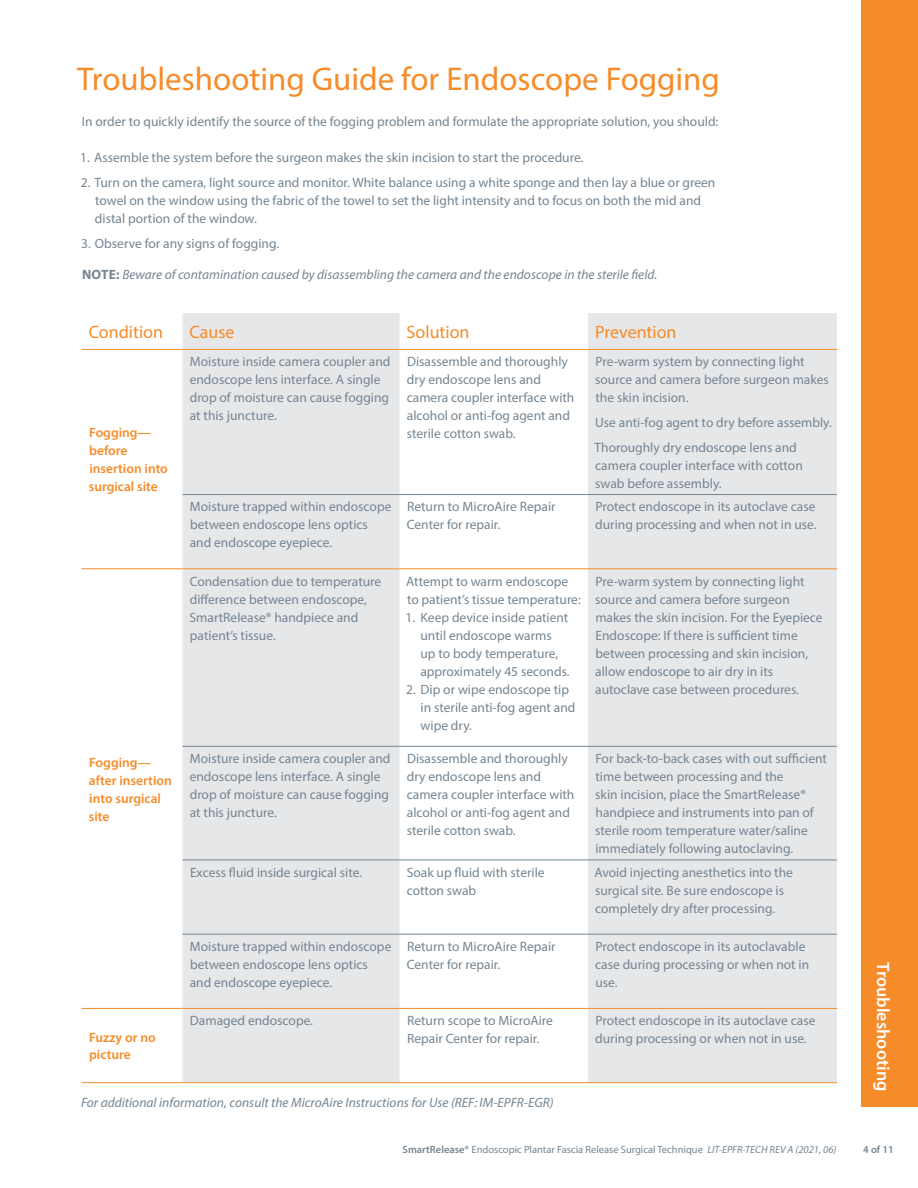
<style>
.page{position:relative;width:918px;height:1188px;background:#fff}
.page>*{position:absolute;margin:0;border:0;box-sizing:border-box;transform-origin:0 0}
.t1{font:33px "Myriad Pro";color:#f68c29}
.t2{font:18px "Myriad Pro";color:#f68c29}
.t3{font:600 18px "Myriad Pro";color:#fff}
.t4{font:13.5px/18px "Myriad Pro";color:#758592}
.t5{font:italic 13.5px "Myriad Pro";color:#758592}
.t6{font:600 13.5px/18px "Myriad Pro";color:#f68c29}
.t7{font:10.5px "Myriad Pro";color:#758592}
.t8{font:600 10.5px "Myriad Pro";color:#758592}
.s1{font-weight:700;font-style:normal}
.s2{font-weight:600}
.s3{font-style:italic}
</style>
<div class="page">
<svg style="left:183px;top:313px;width:654px;height:769px;fill:#e6e7e9"></svg>
<hr style="left:183px;top:746px;width:217px;height:1px;background:#758592">
<hr style="left:400px;top:746px;width:188px;height:1px;background:#758592">
<hr style="left:588px;top:746px;width:249px;height:1px;background:#758592">
<hr style="left:183px;top:860px;width:217px;height:1px;background:#758592">
<hr style="left:400px;top:860px;width:188px;height:1px;background:#758592">
<hr style="left:588px;top:860px;width:249px;height:1px;background:#758592">
<hr style="left:183px;top:934px;width:217px;height:1px;background:#758592">
<hr style="left:400px;top:934px;width:188px;height:1px;background:#758592">
<hr style="left:588px;top:934px;width:249px;height:1px;background:#758592">
<hr style="left:183px;top:494px;width:217px;height:1px;background:#758592">
<hr style="left:400px;top:494px;width:188px;height:1px;background:#758592">
<hr style="left:588px;top:494px;width:249px;height:1px;background:#758592">
<hr style="left:82px;top:349px;width:101px;height:1px;background:#f68c29">
<hr style="left:183px;top:349px;width:217px;height:1px;background:#f68c29">
<hr style="left:400px;top:349px;width:188px;height:1px;background:#f68c29">
<hr style="left:588px;top:349px;width:249px;height:1px;background:#f68c29">
<hr style="left:82px;top:568px;width:101px;height:1px;background:#f68c29">
<hr style="left:183px;top:568px;width:217px;height:1px;background:#f68c29">
<hr style="left:400px;top:568px;width:188px;height:1px;background:#f68c29">
<hr style="left:588px;top:568px;width:249px;height:1px;background:#f68c29">
<hr style="left:82px;top:1008px;width:101px;height:1px;background:#f68c29">
<hr style="left:183px;top:1008px;width:217px;height:1px;background:#f68c29">
<hr style="left:400px;top:1008px;width:188px;height:1px;background:#f68c29">
<hr style="left:588px;top:1008px;width:249px;height:1px;background:#f68c29">
<hr style="left:82px;top:1082px;width:101px;height:1px;background:#f68c29">
<hr style="left:183px;top:1082px;width:217px;height:1px;background:#f68c29">
<hr style="left:400px;top:1082px;width:188px;height:1px;background:#f68c29">
<hr style="left:588px;top:1082px;width:249px;height:1px;background:#f68c29">
<div style="left:862px;top:0;width:56px;height:1107px;background:#f68c29"></div>
<p class="t1" style="left:77px;top:59px;width:644px">Troubleshooting Guide for Endoscope Fogging</p>
<p class="t4" style="left:82px;top:112px;width:638px">In order to quickly identify the source of the fogging problem and formulate the appropriate solution, you should:</p>
<p class="t4" style="left:80px;top:149px;width:505px">1. Assemble the system before the surgeon makes the skin incision to start the procedure.</p>
<p class="t4" style="left:95px;top:173px;width:622px;text-indent:-14px">2. Turn on the camera, light source and monitor. White balance using a white sponge and then lay a blue or green towel on the window using the fabric of the towel to set the light intensity and to focus on both the mid and distal portion of the window.</p>
<p class="t4" style="left:81px;top:234px;width:199px">3. Observe for any signs of fogging.</p>
<p class="t5" style="left:82px;top:266px;width:577px"><span class="s1">NOTE:</span> Beware of contamination caused by disassembling the camera and the endoscope in the sterile field.</p>
<p class="t2" style="left:89px;top:321px;width:76px">Condition</p>
<p class="t2" style="left:190px;top:321px;width:47px">Cause</p>
<p class="t2" style="left:407px;top:321px;width:65px">Solution</p>
<p class="t2" style="left:595px;top:321px;width:83px">Prevention</p>
<p class="t6" style="left:89px;top:423px;width:81px">Fogging— before insertion into surgical site</p>
<p class="t6" style="left:89px;top:753px;width:85px">Fogging— after insertion into surgical site</p>
<p class="t6" style="left:89px;top:1028px;width:68px">Fuzzy or no picture</p>
<p class="t4" style="left:190px;top:353px;width:202px">Moisture inside camera coupler and endoscope lens interface. A single drop of moisture can cause fogging at this juncture.</p>
<p class="t4" style="left:407px;top:353px;width:169px">Disassemble and thoroughly dry endoscope lens and camera coupler interface with alcohol or anti-fog agent and sterile cotton swab.</p>
<p class="t4" style="left:595px;top:353px;width:235px">Pre-warm system by connecting light source and camera before surgeon makes the skin incision.</p>
<p class="t4" style="left:595px;top:413px;width:238px">Use anti-fog agent to dry before assembly.</p>
<p class="t4" style="left:595px;top:438px;width:210px">Thoroughly dry endoscope lens and camera coupler interface with cotton swab before assembly.</p>
<p class="t4" style="left:190px;top:498px;width:203px">Moisture trapped within endoscope between endoscope lens optics and endoscope eyepiece.</p>
<p class="t4" style="left:407px;top:498px;width:150px">Return to MicroAire Repair<br>Center for repair.</p>
<p class="t4" style="left:595px;top:498px;width:223px">Protect endoscope in its autoclave case during processing and when not in use.</p>
<p class="t4" style="left:190px;top:572px;width:193px">Condensation due to temperature difference between endoscope,<br>SmartRelease® handpiece and patient’s tissue.</p>
<p class="t4" style="left:406px;top:572px;width:176px">Attempt to warm endoscope to patient’s tissue temperature:</p>
<p class="t4" style="left:420px;top:608px;width:151px;text-indent:-15px">1. Keep device inside patient until endoscope warms up to body temperature, approximately 45 seconds.</p>
<p class="t4" style="left:421px;top:680px;width:156px;text-indent:-14px">2. Dip or wipe endoscope tip in sterile anti-fog agent and wipe dry.</p>
<p class="t4" style="left:595px;top:572px;width:229px">Pre-warm system by connecting light source and camera before surgeon makes the skin incision. For the Eyepiece Endoscope: If there is sufficient time between processing and skin incision, allow endoscope to air dry in its autoclave case between procedures.</p>
<p class="t4" style="left:190px;top:749px;width:202px">Moisture inside camera coupler and endoscope lens interface. A single drop of moisture can cause fogging at this juncture.</p>
<p class="t4" style="left:407px;top:749px;width:169px">Disassemble and thoroughly dry endoscope lens and camera coupler interface with alcohol or anti-fog agent and sterile cotton swab.</p>
<p class="t4" style="left:595px;top:749px;width:233px">For back-to-back cases with out sufficient time between processing and the<br>skin incision, place the SmartRelease® handpiece and instruments into pan of sterile room temperature water/saline immediately following autoclaving.</p>
<p class="t4" style="left:190px;top:863px;width:174px">Excess fluid inside surgical site.</p>
<p class="t4" style="left:407px;top:863px;width:139px">Soak up fluid with sterile cotton swab</p>
<p class="t4" style="left:594px;top:863px;width:200px">Avoid injecting anesthetics into the surgical site. Be sure endoscope is completely dry after processing.</p>
<p class="t4" style="left:190px;top:937px;width:203px">Moisture trapped within endoscope between endoscope lens optics and endoscope eyepiece.</p>
<p class="t4" style="left:407px;top:937px;width:150px">Return to MicroAire Repair<br>Center for repair.</p>
<p class="t4" style="left:595px;top:937px;width:216px">Protect endoscope in its autoclavable case during processing or when not in use.</p>
<p class="t4" style="left:190px;top:1011px;width:125px">Damaged endoscope.</p>
<p class="t4" style="left:407px;top:1011px;width:147px">Return scope to MicroAire<br>Repair Center for repair.</p>
<p class="t4" style="left:595px;top:1011px;width:222px">Protect endoscope in its autoclave case during processing or when not in use.</p>
<p class="t5" style="left:81px;top:1094px;width:474px">For additional information, consult the MicroAire Instructions for Use (REF: IM-EPFR-EGR)</p>
<p class="t3" style="left:895px;top:962px;width:131px;rotate:90deg">Troubleshooting</p>
<p class="t7" style="left:403px;top:1143px;width:435px"><span class="s2">SmartRelease®</span> Endoscopic Plantar Fascia Release Surgical Technique <span class="s3">LIT-EPFR-TECH REV A (2021, 06)</span></p>
<p class="t8" style="left:863px;top:1143px;width:32px">4 of 11</p>
</div>
